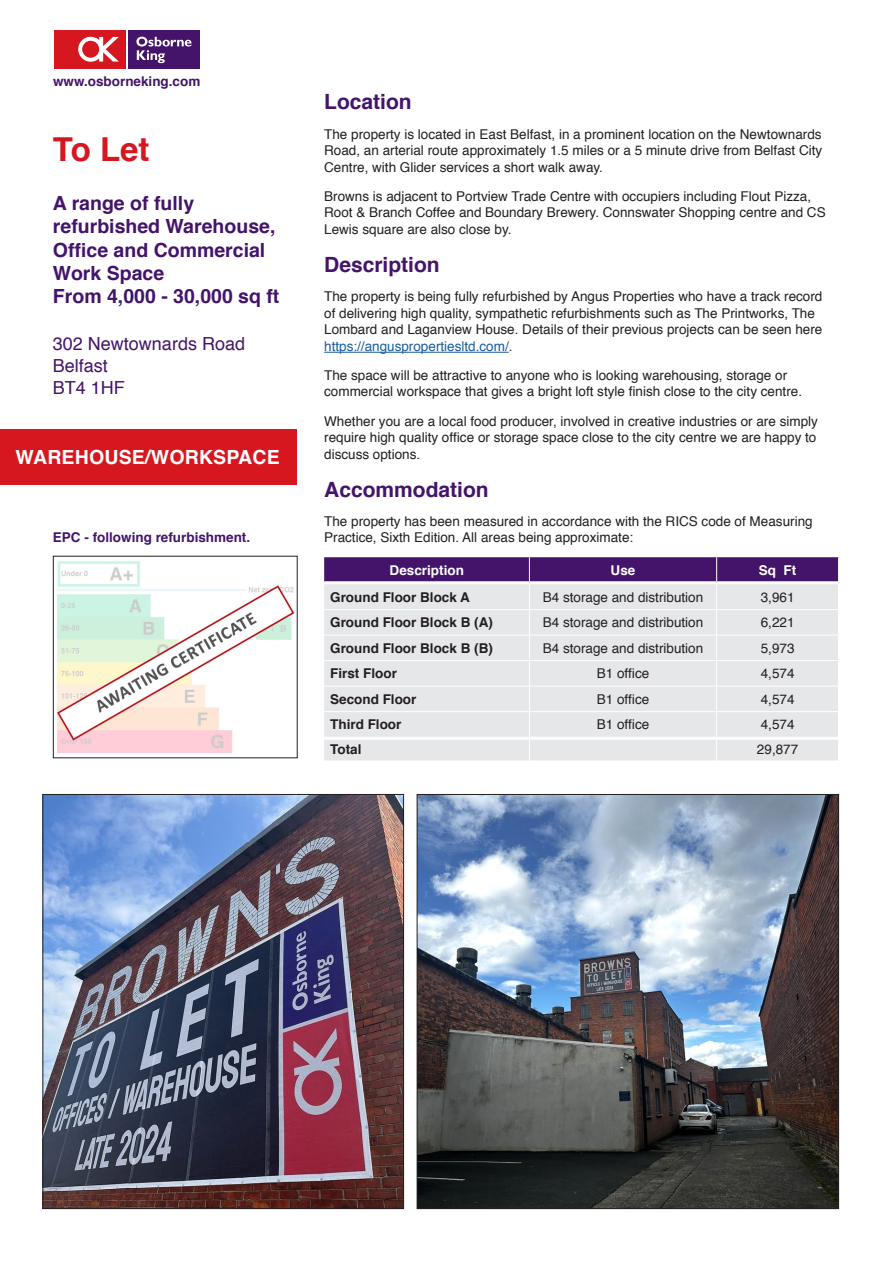
<style>
.page{position:relative;width:893px;height:1263px;background:#fff}
.page>*{position:absolute;margin:0;border:0;box-sizing:border-box;transform-origin:0 0}
.Inside_-_Sale_-_Let{font:700 33px "Helvetica";color:#d7171f}
.t1{font:700 21px "Helvetica";color:#44146b}
.Inside_Description{font:700 19.5px/23.4px "Helvetica";color:#44146b}
.Property_Type{font:700 19.5px "Helvetica";letter-spacing:.01em;color:#fff}
.Address_Inside{font:18px "Helvetica";color:#44146b}
.Body_Text{font:13.5px/16.5px "Helvetica";color:#231f20}
.tbl_-_detail_columns{font:13.5px "Helvetica";color:#231f20}
.tbl_-_first_column{font:700 13.5px "Helvetica";color:#231f20}
.Image_Caption{font:700 13.5px "Helvetica";color:#44146b}
.tbl_-_Header{font:700 13.5px "Helvetica";color:#fff}
.s1{color:#175d9e}
</style>
<div class="page">
<div style="left:51px;top:27px;width:152px;height:44px;background:linear-gradient(to right,#fff,#fff)"></div>
<div style="left:128px;top:30px;width:72px;height:38px;background:#44146b"></div>
<svg style="left:136px;top:37px;width:55px;height:26px"></svg>
<div style="left:54px;top:30px;width:72px;height:38px;background:#d7171f"></div>
<svg style="left:78px;top:37px;width:41px;height:25px"></svg>
<img style="left:57px;top:561px;width:238px;height:192px">
<img style="left:419px;top:796px;width:418px;height:411px">
<img style="left:44px;top:796px;width:358px;height:411px">
<div style="left:42px;top:794px;width:362px;height:415px;border:1px solid #231f20"></div>
<hr style="left:324px;top:352px;width:185px;height:1px;background:#175d9e">
<svg style="left:324px;top:557px;width:515px;height:203px;background:#d2cdd9"></svg>
<hr style="left:324px;top:609px;width:205px;height:1px;background:#fff">
<hr style="left:529px;top:609px;width:188px;height:1px;background:#fff">
<hr style="left:717px;top:609px;width:122px;height:1px;background:#fff">
<hr style="left:324px;top:581px;width:205px;height:3px;background:#fff">
<hr style="left:529px;top:581px;width:188px;height:3px;background:#fff">
<hr style="left:717px;top:581px;width:121px;height:3px;background:#fff">
<hr style="left:324px;top:635px;width:205px;height:1px;background:#fff">
<hr style="left:529px;top:635px;width:188px;height:1px;background:#fff">
<hr style="left:717px;top:635px;width:122px;height:1px;background:#fff">
<hr style="left:324px;top:660px;width:205px;height:1px;background:#fff">
<hr style="left:529px;top:660px;width:188px;height:1px;background:#fff">
<hr style="left:717px;top:660px;width:122px;height:1px;background:#fff">
<hr style="left:324px;top:686px;width:205px;height:1px;background:#fff">
<hr style="left:529px;top:686px;width:188px;height:1px;background:#fff">
<hr style="left:717px;top:686px;width:122px;height:1px;background:#fff">
<hr style="left:324px;top:711px;width:205px;height:1px;background:#fff">
<hr style="left:529px;top:711px;width:188px;height:1px;background:#fff">
<hr style="left:717px;top:711px;width:122px;height:1px;background:#fff">
<hr style="left:324px;top:737px;width:205px;height:3px;background:#fff">
<hr style="left:529px;top:737px;width:188px;height:3px;background:#fff">
<hr style="left:717px;top:737px;width:121px;height:3px;background:#fff">
<div style="left:0;top:429px;width:296px;height:55px;background:#d7171f"></div>
<p class="Image_Caption" style="left:53px;top:70px;width:149px">www.osborneking.com</p>
<p class="Inside_-_Sale_-_Let" style="left:53px;top:123px;width:98px">To Let</p>
<p class="Inside_Description" style="left:53px;top:191px;width:224px">A range of fully refurbished Warehouse,</p>
<p class="Inside_Description" style="left:53px;top:238px;width:214px">Office and Commercial<br>Work Space</p>
<p class="Inside_Description" style="left:53px;top:285px;width:228px">From 4,000 - 30,000 sq ft</p>
<p class="Address_Inside" style="left:53px;top:330px;width:194px">302 Newtownards Road</p>
<p class="Address_Inside" style="left:53px;top:352px;width:57px">Belfast</p>
<p class="Address_Inside" style="left:53px;top:373px;width:74px">BT4 1HF</p>
<p class="Property_Type" style="left:16px;top:441px;width:266px">WAREHOUSE/WORKSPACE</p>
<p class="Image_Caption" style="left:53px;top:527px;width:199px">EPC - following refurbishment.</p>
<h3 class="t1" style="left:324px;top:85px;width:89px">Location</h3>
<p class="Body_Text" style="left:324px;top:126px;width:500px;text-align:justify">The property is located in East Belfast, in a prominent location on the Newtownards Road, an arterial route approximately 1.5 miles or a 5 minute drive from Belfast City Centre, with Glider services a short walk away.</p>
<p class="Body_Text" style="left:324px;top:188px;width:503px">Browns is adjacent to Portview Trade Centre with occupiers including Flout Pizza,<br>Root &amp; Branch Coffee and Boundary Brewery. Connswater Shopping centre and CS<br>Lewis square are also close by.</p>
<h3 class="t1" style="left:324px;top:247px;width:117px">Description</h3>
<p class="Body_Text" style="left:324px;top:288px;width:500px">The property is being fully refurbished by Angus Properties who have a track record of delivering high quality, sympathetic refurbishments such as The Printworks, The Lombard and Laganview House. Details of their previous projects can be seen here <span class="s1">https://anguspropertiesltd.com/</span>.</p>
<p class="Body_Text" style="left:324px;top:367px;width:479px">The space will be attractive to anyone who is looking warehousing, storage or commercial workspace that gives a bright loft style finish close to the city centre.</p>
<p class="Body_Text" style="left:324px;top:413px;width:495px;text-align:justify">Whether you are a local food producer, involved in creative industries or are simply require high quality office or storage space close to the city centre we are happy to discuss options.</p>
<h3 class="t1" style="left:324px;top:472px;width:166px">Accommodation</h3>
<p class="Body_Text" style="left:324px;top:513px;width:490px">The property has been measured in accordance with the RICS code of Measuring<br>Practice, Sixth Edition. All areas being approximate:</p>
<p class="tbl_-_Header" style="left:390px;top:559px;width:76px">Description</p>
<p class="tbl_-_Header" style="left:611px;top:559px;width:26px">Use</p>
<p class="tbl_-_Header" style="left:759px;top:559px;width:39px">Sq Ft</p>
<p class="tbl_-_first_column" style="left:330px;top:586px;width:141px">Ground Floor Block A</p>
<p class="tbl_-_detail_columns" style="left:543px;top:587px;width:162px">B4 storage and distribution</p>
<p class="tbl_-_detail_columns" style="left:761px;top:587px;width:35px">3,961</p>
<p class="tbl_-_first_column" style="left:330px;top:612px;width:164px">Ground Floor Block B (A)</p>
<p class="tbl_-_detail_columns" style="left:543px;top:612px;width:162px">B4 storage and distribution</p>
<p class="tbl_-_detail_columns" style="left:761px;top:612px;width:35px">6,221</p>
<p class="tbl_-_first_column" style="left:330px;top:637px;width:164px">Ground Floor Block B (B)</p>
<p class="tbl_-_detail_columns" style="left:543px;top:638px;width:162px">B4 storage and distribution</p>
<p class="tbl_-_detail_columns" style="left:761px;top:638px;width:35px">5,973</p>
<p class="tbl_-_first_column" style="left:330px;top:663px;width:68px">First Floor</p>
<p class="tbl_-_detail_columns" style="left:597px;top:663px;width:54px">B1 office</p>
<p class="tbl_-_detail_columns" style="left:761px;top:663px;width:35px">4,574</p>
<p class="tbl_-_first_column" style="left:330px;top:688px;width:88px">Second Floor</p>
<p class="tbl_-_detail_columns" style="left:597px;top:689px;width:54px">B1 office</p>
<p class="tbl_-_detail_columns" style="left:761px;top:689px;width:35px">4,574</p>
<p class="tbl_-_first_column" style="left:330px;top:714px;width:73px">Third Floor</p>
<p class="tbl_-_detail_columns" style="left:597px;top:714px;width:54px">B1 office</p>
<p class="tbl_-_detail_columns" style="left:761px;top:714px;width:35px">4,574</p>
<p class="tbl_-_first_column" style="left:330px;top:739px;width:33px">Total</p>
<p class="tbl_-_detail_columns" style="left:757px;top:739px;width:43px">29,877</p>
</div>
